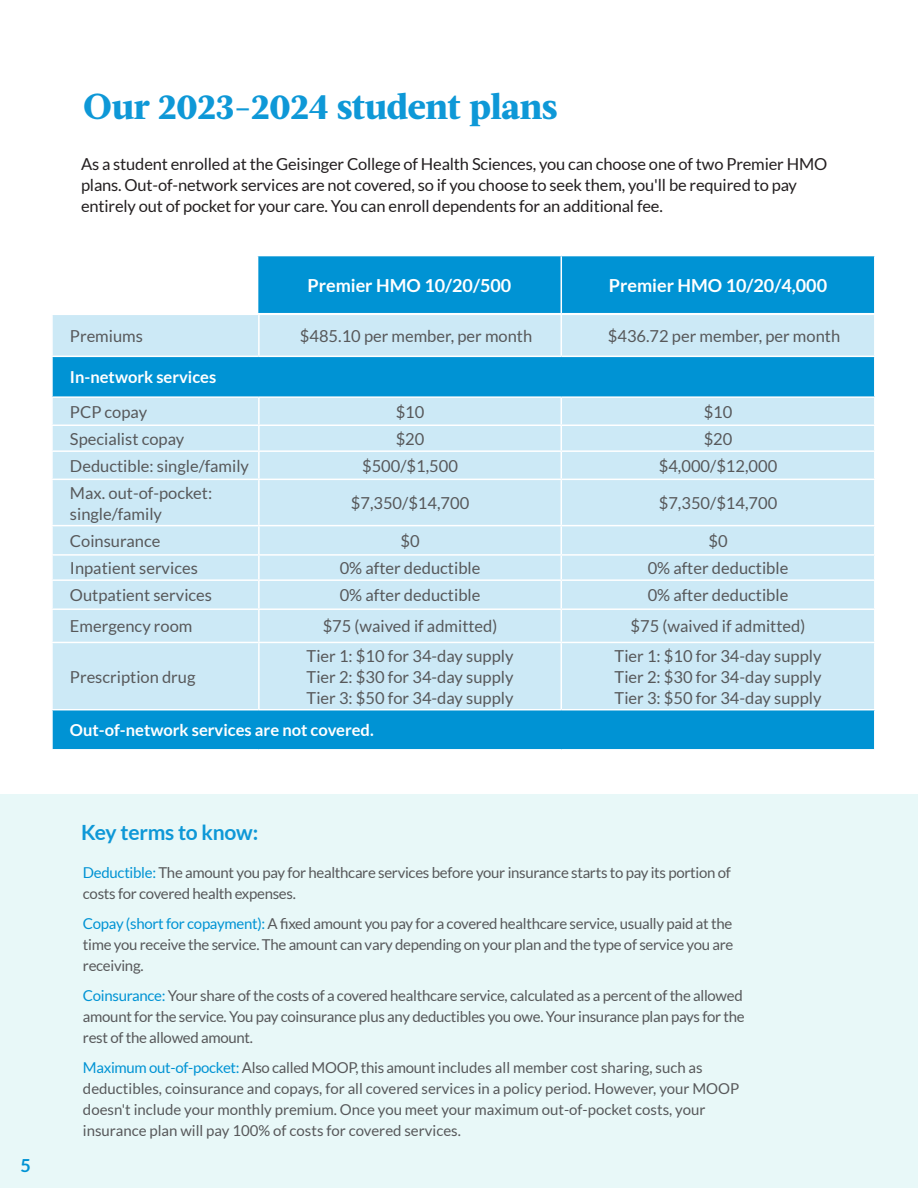
<style>
.page{position:relative;width:918px;height:1188px;background:#fff}
.page>*{position:absolute;margin:0;border:0;box-sizing:border-box;transform-origin:0 0}
.Headlines{font:800 36px "Acta";letter-spacing:-.01em;color:#0e98d7}
.t1{font:700 21px "Lato";letter-spacing:-.01em;color:#0e98d7}
.t2{font:700 18px "Lato";color:#fff}
.t3{font:700 18px "Lato";color:#0093d4}
.t4{font:16.5px "Lato";color:#57585a}
.t5{font:16.5px/21px "Lato";letter-spacing:-.01em;color:#231f20}
.t6{font:700 16.5px "Lato";color:#fff}
.t7{font:15px/21px "Lato";letter-spacing:-.02em;color:#57585a}
.t8{font:15px/21px "Lato";color:#57585a}
.s1{color:#0093d4}
</style>
<div class="page">
<div style="left:0;top:795px;width:918px;height:393px;background:#e8f8f8"></div>
<div style="left:258px;top:256px;width:616px;height:57px;background:#0093d4"></div>
<hr style="left:561px;top:256px;width:1px;height:57px;background:#fff">
<div style="left:53px;top:315px;width:821px;height:41px;background:#cce9f6"></div>
<svg style="left:53px;top:357px;width:821px;height:392px;background:#a2d7ef"></svg>
<hr style="left:258px;top:315px;width:2px;height:41px;background:#fff">
<hr style="left:561px;top:315px;width:1px;height:41px;background:#fff">
<hr style="left:51px;top:396px;width:208px;height:2px;background:#fff">
<hr style="left:259px;top:396px;width:302px;height:2px;background:#fff">
<hr style="left:258px;top:398px;width:2px;height:27px;background:#fff">
<hr style="left:561px;top:396px;width:315px;height:2px;background:#fff">
<hr style="left:51px;top:425px;width:208px;height:1px;background:#fff">
<hr style="left:259px;top:425px;width:302px;height:1px;background:#fff">
<hr style="left:258px;top:426px;width:2px;height:24px;background:#fff">
<hr style="left:561px;top:425px;width:315px;height:1px;background:#fff">
<hr style="left:51px;top:450px;width:208px;height:2px;background:#fff">
<hr style="left:259px;top:450px;width:302px;height:2px;background:#fff">
<hr style="left:258px;top:452px;width:2px;height:27px;background:#fff">
<hr style="left:561px;top:450px;width:315px;height:2px;background:#fff">
<svg style="left:561px;top:398px;width:1px;height:81px"></svg>
<hr style="left:51px;top:479px;width:208px;height:1px;background:#fff">
<hr style="left:259px;top:479px;width:302px;height:1px;background:#fff">
<hr style="left:258px;top:480px;width:2px;height:45px;background:#fff">
<hr style="left:561px;top:479px;width:315px;height:1px;background:#fff">
<hr style="left:561px;top:480px;width:1px;height:45px;background:#fff">
<hr style="left:51px;top:525px;width:208px;height:1px;background:#fff">
<hr style="left:259px;top:525px;width:302px;height:1px;background:#fff">
<hr style="left:258px;top:526px;width:2px;height:28px;background:#fff">
<hr style="left:561px;top:525px;width:315px;height:1px;background:#fff">
<hr style="left:51px;top:554px;width:208px;height:2px;background:#fff">
<hr style="left:259px;top:554px;width:302px;height:2px;background:#fff">
<hr style="left:258px;top:556px;width:2px;height:23px;background:#fff">
<hr style="left:561px;top:554px;width:315px;height:2px;background:#fff">
<hr style="left:51px;top:579px;width:208px;height:2px;background:#fff">
<hr style="left:259px;top:579px;width:302px;height:2px;background:#fff">
<hr style="left:258px;top:581px;width:2px;height:27px;background:#fff">
<hr style="left:561px;top:579px;width:315px;height:2px;background:#fff">
<svg style="left:561px;top:526px;width:1px;height:82px"></svg>
<hr style="left:51px;top:608px;width:208px;height:2px;background:#fff">
<hr style="left:259px;top:608px;width:302px;height:2px;background:#fff">
<hr style="left:258px;top:610px;width:2px;height:32px;background:#fff">
<hr style="left:561px;top:608px;width:315px;height:2px;background:#fff">
<hr style="left:561px;top:610px;width:1px;height:32px;background:#fff">
<hr style="left:51px;top:642px;width:208px;height:1px;background:#fff">
<hr style="left:259px;top:642px;width:302px;height:1px;background:#fff">
<hr style="left:258px;top:643px;width:2px;height:66px;background:#fff">
<hr style="left:561px;top:642px;width:315px;height:1px;background:#fff">
<hr style="left:561px;top:643px;width:1px;height:66px;background:#fff">
<hr style="left:51px;top:709px;width:208px;height:1px;background:#fff">
<hr style="left:259px;top:709px;width:302px;height:1px;background:#fff">
<hr style="left:561px;top:709px;width:315px;height:1px;background:#fff">
<p class="t3" style="left:20px;top:1155px;width:12px">5</p>
<p class="Headlines" style="left:83px;top:85px;width:476px">Our 2023-2024 student plans</p>
<p class="t5" style="left:81px;top:153px;width:748px">As a student enrolled at the Geisinger College of Health Sciences, you can choose one of two Premier HMO plans. Out-of-network services are not covered, so if you choose to seek them, you'll be required to pay entirely out of pocket for your care. You can enroll dependents for an additional fee.</p>
<p class="t2" style="left:307px;top:275px;width:205px">Premier HMO 10/20/500</p>
<p class="t2" style="left:609px;top:275px;width:220px">Premier HMO 10/20/4,000</p>
<p class="t4" style="left:70px;top:327px;width:75px">Premiums</p>
<p class="t4" style="left:300px;top:327px;width:234px">$485.10 per member, per month</p>
<p class="t4" style="left:608px;top:327px;width:234px">$436.72 per member, per month</p>
<p class="t6" style="left:70px;top:368px;width:148px">In-network services</p>
<p class="t4" style="left:70px;top:403px;width:79px">PCP copay</p>
<p class="t4" style="left:396px;top:403px;width:30px">$10</p>
<p class="t4" style="left:704px;top:403px;width:30px">$10</p>
<p class="t4" style="left:70px;top:430px;width:116px">Specialist copay</p>
<p class="t4" style="left:396px;top:430px;width:30px">$20</p>
<p class="t4" style="left:704px;top:430px;width:30px">$20</p>
<p class="t4" style="left:70px;top:457px;width:181px">Deductible: single/family</p>
<p class="t4" style="left:362px;top:457px;width:97px">$500/$1,500</p>
<p class="t4" style="left:659px;top:457px;width:120px">$4,000/$12,000</p>
<p class="t4" style="left:70px;top:483px;width:144px">Max. out-of-pocket:</p>
<p class="t4" style="left:70px;top:504px;width:94px">single/family</p>
<p class="t4" style="left:351px;top:494px;width:120px">$7,350/$14,700</p>
<p class="t4" style="left:659px;top:494px;width:120px">$7,350/$14,700</p>
<p class="t4" style="left:70px;top:532px;width:92px">Coinsurance</p>
<p class="t4" style="left:401px;top:532px;width:21px">$0</p>
<p class="t4" style="left:708px;top:532px;width:21px">$0</p>
<p class="t4" style="left:70px;top:559px;width:129px">Inpatient services</p>
<p class="t4" style="left:340px;top:559px;width:142px">0% after deductible</p>
<p class="t4" style="left:648px;top:559px;width:142px">0% after deductible</p>
<p class="t4" style="left:70px;top:586px;width:144px">Outpatient services</p>
<p class="t4" style="left:340px;top:586px;width:142px">0% after deductible</p>
<p class="t4" style="left:648px;top:586px;width:142px">0% after deductible</p>
<p class="t4" style="left:70px;top:617px;width:124px">Emergency room</p>
<p class="t4" style="left:323px;top:617px;width:176px">$75 (waived if admitted)</p>
<p class="t4" style="left:631px;top:617px;width:176px">$75 (waived if admitted)</p>
<p class="t4" style="left:70px;top:668px;width:127px">Prescription drug</p>
<p class="t4" style="left:307px;top:647px;width:208px">Tier 1: $10 for 34-day supply</p>
<p class="t4" style="left:307px;top:668px;width:208px">Tier 2: $30 for 34-day supply</p>
<p class="t4" style="left:307px;top:689px;width:208px">Tier 3: $50 for 34-day supply</p>
<p class="t4" style="left:615px;top:647px;width:208px">Tier 1: $10 for 34-day supply</p>
<p class="t4" style="left:615px;top:668px;width:208px">Tier 2: $30 for 34-day supply</p>
<p class="t4" style="left:615px;top:689px;width:208px">Tier 3: $50 for 34-day supply</p>
<p class="t6" style="left:70px;top:721px;width:305px">Out-of-network services are not covered.</p>
<p class="t1" style="left:81px;top:820px;width:179px">Key terms to know:</p>
<p class="t7" style="left:83px;top:862px;width:649px"><span class="s1">Deductible:</span> The amount you pay for healthcare services before your insurance starts to pay its portion of costs for covered health expenses.</p>
<p class="t7" style="left:83px;top:913px;width:652px;text-align:justify"><span class="s1">Copay (short for copayment):</span> A fixed amount you pay for a covered healthcare service, usually paid at the time you receive the service. The amount can vary depending on your plan and the type of service you are receiving.</p>
<p class="t7" style="left:83px;top:985px;width:663px"><span class="s1">Coinsurance:</span> Your share of the costs of a covered healthcare service, calculated as a percent of the allowed amount for the service. You pay coinsurance plus any deductibles you owe. Your insurance plan pays for the rest of the allowed amount.</p>
<p class="t8" style="left:83px;top:1057px;width:658px"><span class="s1">Maximum out-of-pocket:</span> Also called MOOP, this amount includes all member cost sharing, such as deductibles, coinsurance and copays, for all covered services in a policy period. However, your MOOP doesn't include your monthly premium. Once you meet your maximum out-of-pocket costs, your insurance plan will pay 100% of costs for covered services.</p>
</div>
